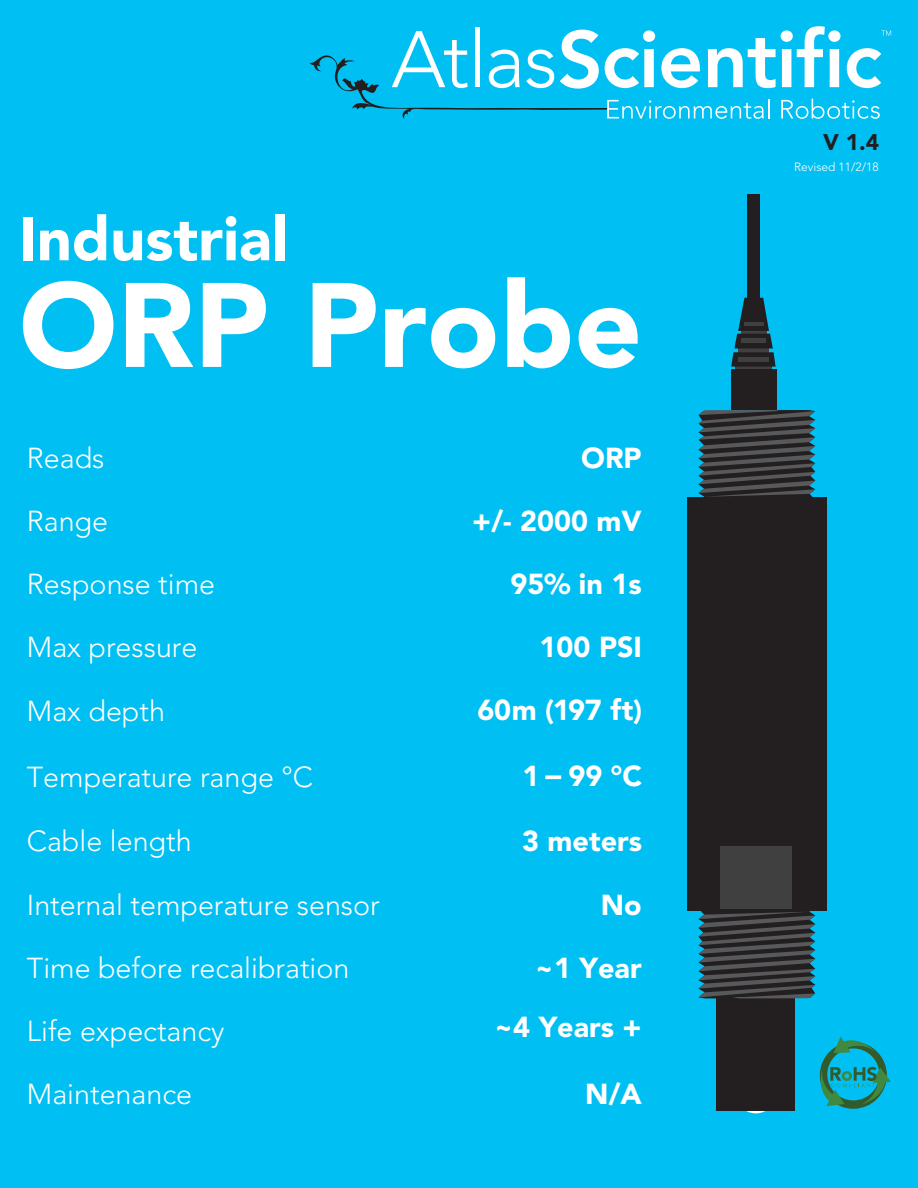
<style>
.page{position:relative;width:918px;height:1188px;background:#00bff2}
.page>*{position:absolute;margin:0;border:0;box-sizing:border-box;transform-origin:0 0}
.t1{font:900 118.5px "Avenir";color:#fff}
.t2{font:900 60.9px "Avenir";color:#fff}
.t3{font:300 28.65px "Avenir";color:#fff}
.t4{font:900 28.65px/59.4px "Avenir";color:#fff;text-align:right}
.t5{font:900 22.5px "Avenir";color:#231f20}
.t6{font:300 12px "Avenir";color:#fff}
</style>
<div class="page">
<div style="left:735px;top:1071px;width:42px;height:42px;background:#fff;border-radius:50%"></div>
<div style="left:716px;top:998px;width:79px;height:113px;background:#231f20"></div>
<svg style="left:698px;top:910px;width:117px;height:88px;background:#373f43"></svg>
<svg style="left:698px;top:410px;width:117px;height:87px;background:#384044"></svg>
<div style="left:687px;top:497px;width:139px;height:413px;background:#231f20"></div>
<hr style="left:735px;top:366px;width:36px;height:4px;background:#404041">
<div style="left:721px;top:847px;width:71px;height:62px;background:#404041"></div>
<div style="left:731px;top:369px;width:46px;height:41px;background:#231f20"></div>
<svg style="left:731px;top:298px;width:45px;height:69px"></svg>
<div style="left:748px;top:195px;width:12px;height:103px;background:#231f20"></div>
<hr style="left:744px;top:323px;width:20px;height:3px;background:#404041">
<svg style="left:819px;top:1036px;width:72px;height:73px"></svg>
<svg style="left:310px;top:26px;width:581px;height:93px"></svg>
<h2 class="t2" style="left:19px;top:202px;width:270px">Industrial</h2>
<h1 class="t1" style="left:19px;top:254px;width:625px">ORP Probe</h1>
<p class="t3" style="left:27px;top:441px;width:79px">Reads</p>
<p class="t4" style="left:581px;top:428px;width:62px">ORP</p>
<p class="t3" style="left:27px;top:504px;width:83px">Range</p>
<p class="t4" style="left:472px;top:491px;width:171px">+/- 2000 mV</p>
<p class="t4" style="left:510px;top:554px;width:133px">95% in 1s</p>
<p class="t3" style="left:27px;top:568px;width:190px">Response time</p>
<p class="t3" style="left:27px;top:631px;width:172px">Max pressure</p>
<p class="t4" style="left:540px;top:618px;width:104px">100 PSI</p>
<p class="t3" style="left:27px;top:694px;width:140px">Max depth</p>
<p class="t4" style="left:477px;top:681px;width:166px">60m (197 ft)</p>
<p class="t3" style="left:27px;top:760px;width:288px">Temperature range °C</p>
<p class="t4" style="left:523px;top:747px;width:121px">1− 99 °C</p>
<p class="t3" style="left:27px;top:825px;width:166px">Cable length</p>
<p class="t3" style="left:27px;top:888px;width:354px">Internal temperature sensor</p>
<p class="t3" style="left:27px;top:951px;width:324px">Time before recalibration</p>
<p class="t3" style="left:27px;top:1014px;width:199px">Life expectancy</p>
<p class="t3" style="left:27px;top:1077px;width:167px">Maintenance</p>
<p class="t4" style="left:522px;top:812px;width:122px">3 meters</p>
<p class="t4" style="left:601px;top:875px;width:42px">No</p>
<p class="t4" style="left:494px;top:938px;width:149px">~1 Year ~4 Years +</p>
<p class="t4" style="left:585px;top:1064px;width:58px">N/A</p>
<p class="t5" style="left:823px;top:128px;width:57px">V 1.4</p>
<p class="t6" style="left:794px;top:160px;width:86px">Revised 11/2/18</p>
</div>
